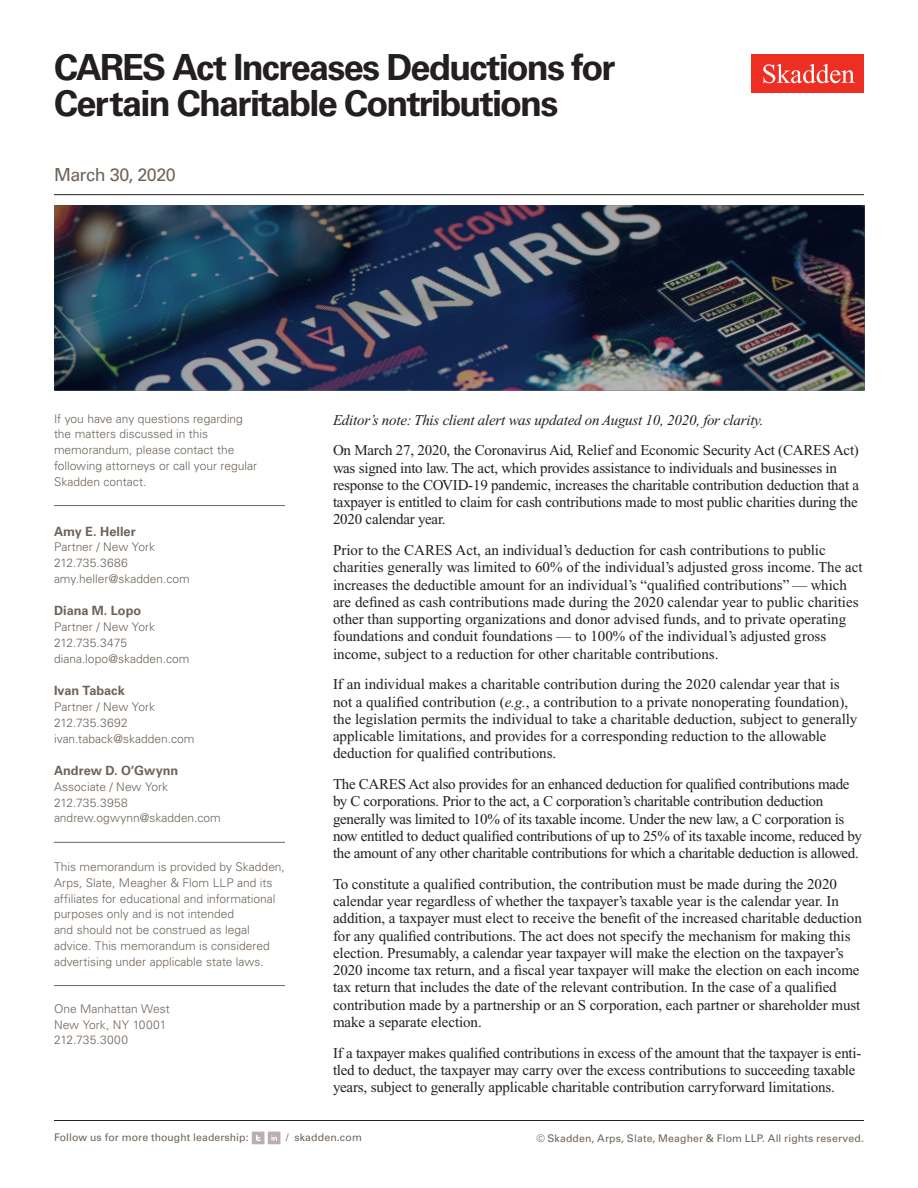
<style>
.page{position:relative;width:918px;height:1188px;background:#fff}
.page>*{position:absolute;margin:0;border:0;box-sizing:border-box;transform-origin:0 0}
.t1{font:700 36px/36px "Univers LT Std";letter-spacing:-.05em;color:#231f20}
.Date{font:18px "Univers LT Std";letter-spacing:-.03em;color:#6f645a}
.Main_Body{font:15px/17.2px "Times New Roman PS Std";letter-spacing:-.005em;color:#231f20}
.Main_Body-2{font:italic 15px "Times New Roman PS Std";letter-spacing:-.015em;color:#231f20}
.Sidebar_body_rule_be{font:700 12.75px "Univers LT Std";color:#6f645a}
.Sidebar_body_rule_be-2{font:300 12px/15.8px "Univers LT Std";color:#6f645a}
.Firm_Address{font:300 12px/15.8px "Univers LT Std";color:#6f645a}
.t2{font:10.5px "Univers LT Std";letter-spacing:.01em;color:#6f645a}
.s1{font-style:italic}
</style>
<div class="page">
<div style="left:752px;top:54px;width:112px;height:39px;background:#ee2e22"></div>
<svg style="left:763px;top:64px;width:92px;height:19px"></svg>
<hr style="left:54px;top:1120px;width:810px;height:1px;background:#231f20">
<hr style="left:54px;top:194px;width:810px;height:1px;background:#231f20">
<div style="left:252px;top:1132px;width:12px;height:12px;background:#baaeae"></div>
<svg style="left:256px;top:1135px;width:4px;height:6px"></svg>
<div style="left:268px;top:1132px;width:12px;height:12px;background:#baaeae"></div>
<svg style="left:271px;top:1135px;width:6px;height:6px"></svg>
<img style="left:54px;top:205px;width:810px;height:186px">
<hr style="left:54px;top:505px;width:231px;height:1px;background:#6f645a">
<hr style="left:54px;top:842px;width:231px;height:1px;background:#6f645a">
<hr style="left:54px;top:985px;width:231px;height:1px;background:#6f645a">
<h1 class="t1" style="left:54px;top:50px;width:563px">CARES Act Increases Deductions for<br>Certain Charitable Contributions</h1>
<p class="Date" style="left:54px;top:164px;width:123px">March 30, 2020</p>
<p class="Sidebar_body_rule_be-2" style="left:54px;top:411px;width:205px">If you have any questions regarding the matters discussed in this memorandum, please contact the following attorneys or call your regular<br>Skadden contact.</p>
<p class="Sidebar_body_rule_be" style="left:54px;top:524px;width:83px">Amy E. Heller</p>
<p class="Sidebar_body_rule_be-2" style="left:54px;top:539px;width:137px">Partner / New York<br>212.735.3686 amy.heller@skadden.com</p>
<p class="Sidebar_body_rule_be" style="left:54px;top:603px;width:89px">Diana M. Lopo</p>
<p class="Sidebar_body_rule_be-2" style="left:54px;top:619px;width:137px">Partner / New York<br>212.735.3475 diana.lopo@skadden.com</p>
<p class="Sidebar_body_rule_be" style="left:54px;top:683px;width:72px">Ivan Taback</p>
<p class="Sidebar_body_rule_be-2" style="left:54px;top:699px;width:142px">Partner / New York<br>212.735.3692 ivan.taback@skadden.com</p>
<p class="Sidebar_body_rule_be" style="left:54px;top:763px;width:126px">Andrew D. O’Gwynn</p>
<p class="Sidebar_body_rule_be-2" style="left:54px;top:779px;width:168px">Associate / New York<br>212.735.3958 andrew.ogwynn@skadden.com</p>
<p class="Sidebar_body_rule_be-2" style="left:54px;top:859px;width:232px">This memorandum is provided by Skadden, Arps, Slate, Meagher &amp; Flom LLP and its affiliates for educational and informational purposes only and is not intended<br>and should not be construed as legal advice. This memorandum is considered advertising under applicable state laws.</p>
<p class="Firm_Address" style="left:54px;top:1001px;width:117px">One Manhattan West<br>New York, NY 10001<br>212.735.3000</p>
<p class="Main_Body-2" style="left:333px;top:411px;width:432px">Editor’s note: This client alert was updated on August 10, 2020, for clarity.</p>
<p class="Main_Body" style="left:333px;top:442px;width:528px">On March 27, 2020, the Coronavirus Aid, Relief and Economic Security Act (CARES Act) was signed into law. The act, which provides assistance to individuals and businesses in response to the COVID-19 pandemic, increases the charitable contribution deduction that a taxpayer is entitled to claim for cash contributions made to most public charities during the 2020 calendar year.</p>
<p class="Main_Body" style="left:333px;top:541px;width:531px">Prior to the CARES Act, an individual’s deduction for cash contributions to public charities generally was limited to 60% of the individual’s adjusted gross income. The act increases the deductible amount for an individual’s “qualified contributions” — which are defined as cash contributions made during the 2020 calendar year to public charities other than supporting organizations and donor advised funds, and to private operating foundations and conduit foundations — to 100% of the individual’s adjusted gross income, subject to a reduction for other charitable contributions.</p>
<p class="Main_Body" style="left:333px;top:676px;width:526px">If an individual makes a charitable contribution during the 2020 calendar year that is not a qualified contribution (<span class="s1">e.g.</span>, a contribution to a private nonoperating foundation), the legislation permits the individual to take a charitable deduction, subject to generally applicable limitations, and provides for a corresponding reduction to the allowable deduction for qualified contributions.</p>
<p class="Main_Body" style="left:333px;top:775px;width:530px">The CARES Act also provides for an enhanced deduction for qualified contributions made by C corporations. Prior to the act, a C corporation’s charitable contribution deduction generally was limited to 10% of its taxable income. Under the new law, a C corporation is now entitled to deduct qualified contributions of up to 25% of its taxable income, reduced by the amount of any other charitable contributions for which a charitable deduction is allowed.</p>
<p class="Main_Body" style="left:333px;top:875px;width:530px">To constitute a qualified contribution, the contribution must be made during the 2020 calendar year regardless of whether the taxpayer’s taxable year is the calendar year. In addition, a taxpayer must elect to receive the benefit of the increased charitable deduction for any qualified contributions. The act does not specify the mechanism for making this election. Presumably, a calendar year taxpayer will make the election on the taxpayer’s 2020 income tax return, and a fiscal year taxpayer will make the election on each income tax return that includes the date of the relevant contribution. In the case of a qualified contribution made by a partnership or an S corporation, each partner or shareholder must make a separate election.</p>
<p class="Main_Body" style="left:333px;top:1044px;width:530px">If a taxpayer makes qualified contributions in excess of the amount that the taxpayer is enti&shy;tled to deduct, the taxpayer may carry over the excess contributions to succeeding taxable years, subject to generally applicable charitable contribution carryforward limitations.</p>
<p class="t2" style="left:54px;top:1131px;width:196px">Follow us for more thought leadership:</p>
<p class="t2" style="left:286px;top:1131px;width:77px">/ skadden.com</p>
<p class="t2" style="left:536px;top:1132px;width:329px">© Skadden, Arps, Slate, Meagher &amp; Flom LLP. All rights reserved.</p>
</div>
